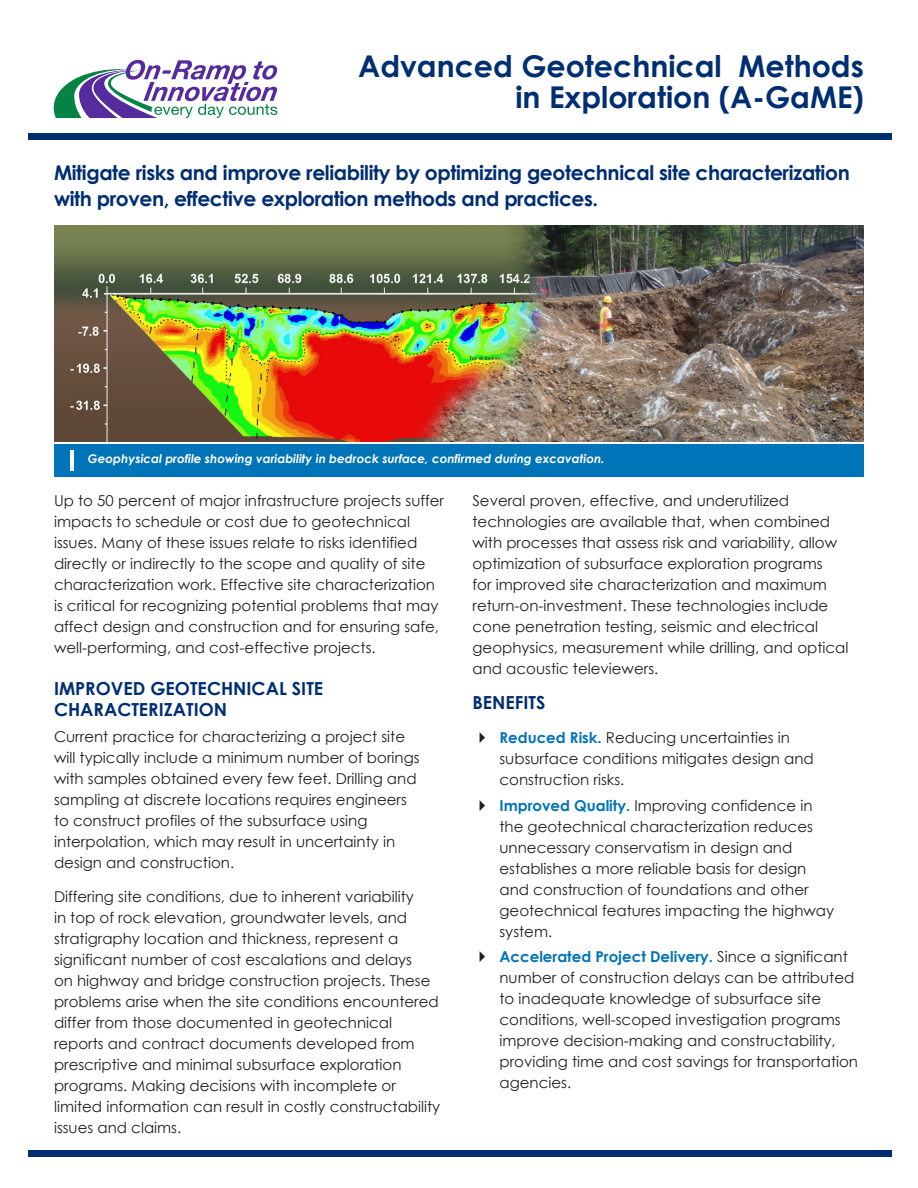
<style>
.page{position:relative;width:918px;height:1188px;background:#fff}
.page>*{position:absolute;margin:0;border:0;box-sizing:border-box;transform-origin:0 0}
.t1{font:700 30px/31.5px "Century Gothic";color:#002e73;text-align:right}
.t2{font:700 20.25px/26.2px "Century Gothic";letter-spacing:-.02em;color:#002e73}
.t3{font:700 18px/21px "Century Gothic";color:#002e73}
.t4{font:15px/21px "Century Gothic";color:#231f20}
.t5{font:italic 700 12px "Century Gothic";color:#fff}
.s1{font-weight:700;color:#0074b8}
</style>
<div class="page">
<div style="left:28px;top:133px;width:864px;height:7px;background:#002e73"></div>
<div style="left:28px;top:1150px;width:864px;height:7px;background:#002e73"></div>
<svg style="left:53px;top:60px;width:225px;height:58px"></svg>
<div style="left:55px;top:444px;width:809px;height:32px;background:#0074b8"></div>
<hr style="left:70px;top:450px;width:4px;height:20px;background:#fff">
<img style="left:55px;top:225px;width:809px;height:216px">
<h1 class="t1" style="left:358px;top:49px;width:507px">Advanced Geotechnical Methods in Exploration (A-GaME)</h1>
<p class="t2" style="left:54px;top:158px;width:797px">Mitigate risks and improve reliability by optimizing geotechnical site characterization with proven, effective exploration methods and practices.</p>
<p class="t5" style="left:88px;top:449px;width:518px">Geophysical profile showing variability in bedrock surface, confirmed during excavation.</p>
<p class="t4" style="left:54px;top:490px;width:392px">Up to 50 percent of major infrastructure projects suffer impacts to schedule or cost due to geotechnical issues. Many of these issues relate to risks identified directly or indirectly to the scope and quality of site characterization work. Effective site characterization is critical for recognizing potential problems that may affect design and construction and for ensuring safe, well-performing, and cost-effective projects.</p>
<h2 class="t3" style="left:54px;top:677px;width:271px">IMPROVED GEOTECHNICAL SITE<br>CHARACTERIZATION</h2>
<p class="t4" style="left:54px;top:726px;width:367px">Current practice for characterizing a project site will typically include a minimum number of borings with samples obtained every few feet. Drilling and sampling at discrete locations requires engineers to construct profiles of the subsurface using interpolation, which may result in uncertainty in design and construction.</p>
<p class="t4" style="left:54px;top:886px;width:388px">Differing site conditions, due to inherent variability<br>in top of rock elevation, groundwater levels, and stratigraphy location and thickness, represent a significant number of cost escalations and delays<br>on highway and bridge construction projects. These problems arise when the site conditions encountered differ from those documented in geotechnical reports and contract documents developed from prescriptive and minimal subsurface exploration programs. Making decisions with incomplete or limited information can result in costly constructability issues and claims.</p>
<p class="t4" style="left:472px;top:490px;width:378px">Several proven, effective, and underutilized technologies are available that, when combined with processes that assess risk and variability, allow optimization of subsurface exploration programs<br>for improved site characterization and maximum return-on-investment. These technologies include cone penetration testing, seismic and electrical geophysics, measurement while drilling, and optical and acoustic televiewers.</p>
<h2 class="t3" style="left:472px;top:691px;width:75px">BENEFITS</h2>
<p class="t4" style="left:499px;top:727px;width:316px"><span class="s1">Reduced Risk.</span> Reducing uncertainties in subsurface conditions mitigates design and construction risks.</p>
<p class="t4" style="left:499px;top:794px;width:336px"><span class="s1">Improved Quality.</span> Improving confidence in the geotechnical characterization reduces unnecessary conservatism in design and establishes a more reliable basis for design and construction of foundations and other geotechnical features impacting the highway system.</p>
<p class="t4" style="left:499px;top:946px;width:360px"><span class="s1">Accelerated Project Delivery.</span> Since a significant number of construction delays can be attributed to inadequate knowledge of subsurface site conditions, well-scoped investigation programs improve decision-making and constructability, providing time and cost savings for transportation agencies.</p>
</div>
